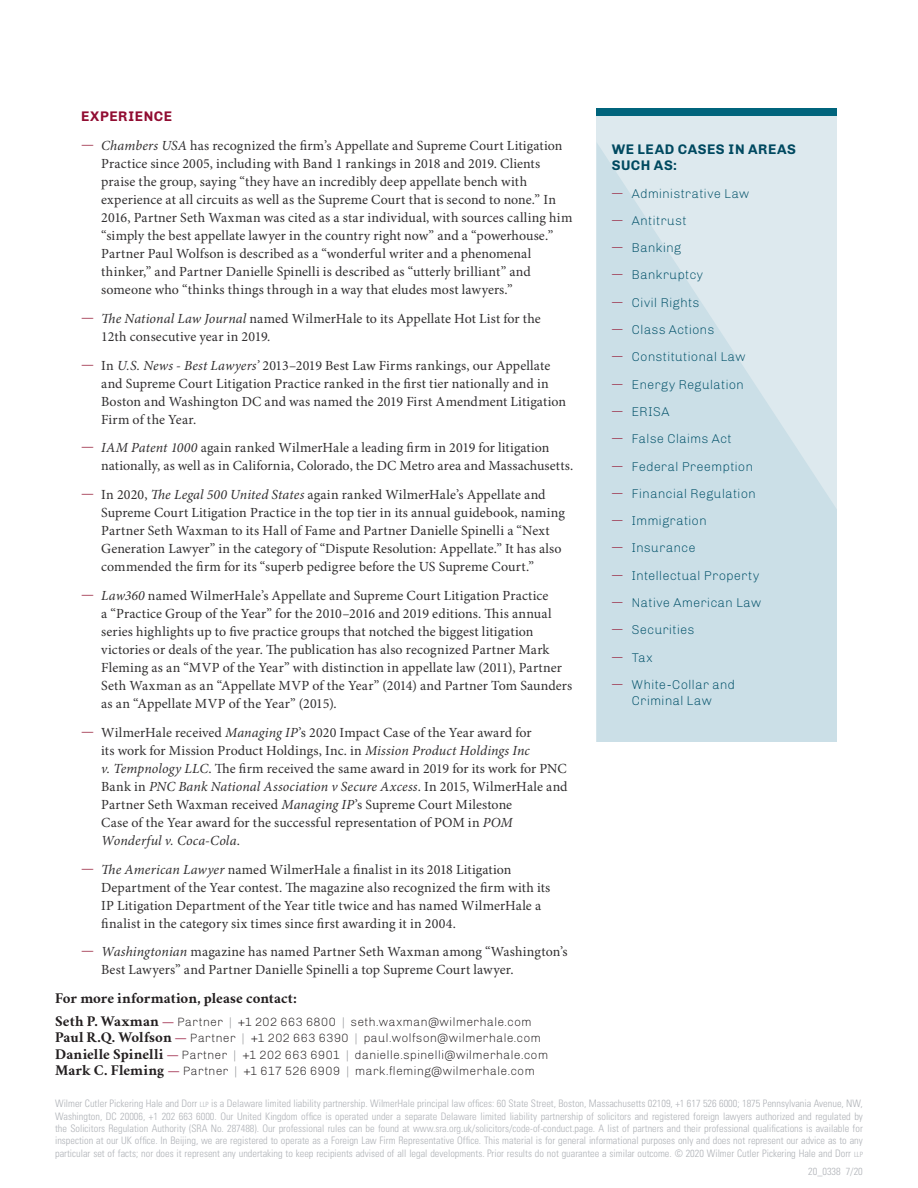
<style>
.page{position:relative;width:918px;height:1188px;background:#fff}
.page>*{position:absolute;margin:0;border:0;box-sizing:border-box;transform-origin:0 0}
.contact_subhead{font:700 15px "Crimson";letter-spacing:-.005em;color:#231f20}
.t1{font:13.95px/18px "Minion Pro";letter-spacing:.005em;color:#312f30}
.sidebar_text{font:700 13.95px/16.8px "Chivo";letter-spacing:.035em;color:#004960}
.subhead{font:700 13.95px "Chivo";letter-spacing:.035em;color:#910d32}
.t2{font:300 12.75px/16.5px "Chivo";letter-spacing:.015em;color:#005068;text-align:center}
.contact_deatils{font:300 12px/16.5px "Chivo";letter-spacing:.02em;color:#231f20}
.t3{font:300 condensed 10.2px/12.3px "Univers LT Std";color:#b0b3b8;text-align:justify}
.t4{font:300 condensed 10.2px "Univers LT Std";color:#b0b3b8}
.s1{color:#961d38}
.s2{font-style:italic}
.s3{font-family:"Crimson";font-weight:700;font-size:15px}
.s4{color:#910d32}
.s5{color:#939598}
.s6{font-family:"Minion Pro";font-weight:400;color:#961d38}
.s7{font-size:7.2px}
</style>
<div class="page">
<div style="left:597px;top:113px;width:240px;height:629px;background:#dde9ee"></div>
<svg style="left:597px;top:144px;width:240px;height:598px;fill:#cbdfe7"></svg>
<div style="left:597px;top:108px;width:240px;height:7px;background:#00647c"></div>
<p class="subhead" style="left:81px;top:108px;width:93px">EXPERIENCE</p>
<p class="t1" style="left:101px;top:137px;width:473px;text-indent:-20px"><span class="s1">ϳ</span> <span class="s2">Chambers USA</span> has recognized the firm’s Appellate and Supreme Court Litigation Practice since 2005, including with Band 1 rankings in 2018 and 2019. Clients praise the group, saying “they have an incredibly deep appellate bench with experience at all circuits as well as the Supreme Court that is second to none.” In 2016, Partner Seth Waxman was cited as a star individual, with sources calling him “simply the best appellate lawyer in the country right now” and a “powerhouse.” Partner Paul Wolfson is described as a “wonderful writer and a phenomenal thinker,” and Partner Danielle Spinelli is described as “utterly brilliant” and someone who “thinks things through in a way that eludes most lawyers.”</p>
<p class="t1" style="left:101px;top:310px;width:441px;text-indent:-20px"><span class="s1">ϳ</span> <span class="s2">The National Law Journal</span> named WilmerHale to its Appellate Hot List for the<br>12th consecutive year in 2019.</p>
<p class="t1" style="left:101px;top:357px;width:466px;text-indent:-20px"><span class="s1">ϳ</span> In <span class="s2">U.S. News - Best Lawyers’</span> 2013–2019 Best Law Firms rankings, our Appellate and Supreme Court Litigation Practice ranked in the first tier nationally and in Boston and Washington DC and was named the 2019 First Amendment Litigation Firm of the Year.</p>
<p class="t1" style="left:101px;top:439px;width:474px;text-indent:-20px"><span class="s1">ϳ</span> <span class="s2">IAM Patent 1000</span> again ranked WilmerHale a leading firm in 2019 for litigation nationally, as well as in California, Colorado, the DC Metro area and Massachusetts.</p>
<p class="t1" style="left:101px;top:486px;width:465px;text-indent:-20px"><span class="s1">ϳ</span> In 2020, <span class="s2">The Legal 500 United States</span> again ranked WilmerHale’s Appellate and Supreme Court Litigation Practice in the top tier in its annual guidebook, naming Partner Seth Waxman to its Hall of Fame and Partner Danielle Spinelli a “Next Generation Lawyer” in the category of “Dispute Resolution: Appellate.” It has also commended the firm for its “superb pedigree before the US Supreme Court.”</p>
<p class="t1" style="left:101px;top:587px;width:473px;text-indent:-20px"><span class="s1">ϳ</span> <span class="s2">Law360</span> named WilmerHale’s Appellate and Supreme Court Litigation Practice<br>a “Practice Group of the Year” for the 2010–2016 and 2019 editions. This annual series highlights up to five practice groups that notched the biggest litigation victories or deals of the year. The publication has also recognized Partner Mark Fleming as an “MVP of the Year” with distinction in appellate law (2011), Partner Seth Waxman as an “Appellate MVP of the Year” (2014) and Partner Tom Saunders as an “Appellate MVP of the Year” (2015).</p>
<p class="t1" style="left:101px;top:724px;width:468px;text-indent:-20px"><span class="s1">ϳ</span> WilmerHale received <span class="s2">Managing IP</span>’s 2020 Impact Case of the Year award for<br>its work for Mission Product Holdings, Inc. in <span class="s2">Mission Product Holdings Inc<br>v. Tempnology LLC</span>. The firm received the same award in 2019 for its work for PNC Bank in <span class="s2">PNC Bank National Association v Secure Axcess</span>. In 2015, WilmerHale and Partner Seth Waxman received <span class="s2">Managing IP</span>’s Supreme Court Milestone<br>Case of the Year award for the successful representation of POM in <span class="s2">POM Wonderful v. Coca-Cola</span>.</p>
<p class="t1" style="left:101px;top:861px;width:451px;text-indent:-20px"><span class="s1">ϳ</span> <span class="s2">The American Lawyer</span> named WilmerHale a finalist in its 2018 Litigation Department of the Year contest. The magazine also recognized the firm with its IP Litigation Department of the Year title twice and has named WilmerHale a finalist in the category six times since first awarding it in 2004.</p>
<p class="t1" style="left:101px;top:943px;width:468px;text-indent:-20px"><span class="s1">ϳ</span> <span class="s2">Washingtonian</span> magazine has named Partner Seth Waxman among “Washington’s<br>Best Lawyers” and Partner Danielle Spinelli a top Supreme Court lawyer.</p>
<p class="contact_subhead" style="left:55px;top:986px;width:243px">For more information, please contact:</p>
<p class="contact_deatils" style="left:55px;top:1014px;width:495px"><span class="s3">Seth P. Waxman</span> <span class="s4">—</span> Partner <span class="s5">|</span> +1 202 663 6800 <span class="s5">|</span> seth.waxman@wilmerhale.com <span class="s3">Paul R.Q. Wolfson</span> <span class="s4">—</span> Partner <span class="s5">|</span> +1 202 663 6390 <span class="s5">|</span> paul.wolfson@wilmerhale.com <span class="s3">Danielle Spinelli</span> <span class="s4">—</span> Partner <span class="s5">|</span> +1 202 663 6901 <span class="s5">|</span> danielle.spinelli@wilmerhale.com <span class="s3">Mark C. Fleming</span> <span class="s4">—</span> Partner <span class="s5">|</span> +1 617 526 6909 <span class="s5">|</span> mark.fleming@wilmerhale.com</p>
<p class="sidebar_text" style="left:612px;top:140px;width:186px">WE LEAD CASES IN AREAS<br>SUCH AS:</p>
<p class="t2" style="left:612px;top:185px;width:139px"><span class="s6">ϳ</span> Administrative Law</p>
<p class="t2" style="left:612px;top:212px;width:77px"><span class="s6">ϳ</span> Antitrust</p>
<p class="t2" style="left:612px;top:240px;width:71px"><span class="s6">ϳ</span> Banking</p>
<p class="t2" style="left:612px;top:267px;width:93px"><span class="s6">ϳ</span> Bankruptcy</p>
<p class="t2" style="left:612px;top:294px;width:89px"><span class="s6">ϳ</span> Civil Rights</p>
<p class="t2" style="left:612px;top:322px;width:104px"><span class="s6">ϳ</span> Class Actions</p>
<p class="t2" style="left:612px;top:349px;width:136px"><span class="s6">ϳ</span> Constitutional Law</p>
<p class="t2" style="left:612px;top:376px;width:134px"><span class="s6">ϳ</span> Energy Regulation</p>
<p class="t2" style="left:612px;top:403px;width:60px"><span class="s6">ϳ</span> ERISA</p>
<p class="t2" style="left:612px;top:431px;width:122px"><span class="s6">ϳ</span> False Claims Act</p>
<p class="t2" style="left:612px;top:458px;width:143px"><span class="s6">ϳ</span> Federal Preemption</p>
<p class="t2" style="left:612px;top:485px;width:146px"><span class="s6">ϳ</span> Financial Regulation</p>
<p class="t2" style="left:612px;top:513px;width:97px"><span class="s6">ϳ</span> Immigration</p>
<p class="t2" style="left:612px;top:540px;width:86px"><span class="s6">ϳ</span> Insurance</p>
<p class="t2" style="left:612px;top:567px;width:149px"><span class="s6">ϳ</span> Intellectual Property</p>
<p class="t2" style="left:612px;top:595px;width:151px"><span class="s6">ϳ</span> Native American Law</p>
<p class="t2" style="left:612px;top:622px;width:85px"><span class="s6">ϳ</span> Securities</p>
<p class="t2" style="left:612px;top:649px;width:43px"><span class="s6">ϳ</span> Tax</p>
<p class="t2" style="left:612px;top:676px;width:125px"><span class="s6">ϳ</span> White-Collar and<br>Criminal Law</p>
<p class="t3" style="left:55px;top:1098px;width:809px">Wilmer Cutler Pickering Hale and Dorr <span class="s7">llp</span> is a Delaware limited liability partnership. WilmerHale principal law offices: 60 State Street, Boston, Massachusetts 02109, +1 617 526 6000; 1875 Pennsylvania Avenue, NW, Washington, DC 20006, +1 202 663 6000. Our United Kingdom office is operated under a separate Delaware limited liability partnership of solicitors and registered foreign lawyers authorized and regulated by the Solicitors Regulation Authority (SRA No. 287488). Our professional rules can be found at www.sra.org.uk/solicitors/code-of-conduct.page. A list of partners and their professional qualifications is available for inspection at our UK office. In Beijing, we are registered to operate as a Foreign Law Firm Representative Office. This material is for general informational purposes only and does not represent our advice as to any particular set of facts; nor does it represent any undertaking to keep recipients advised of all legal developments. Prior results do not guarantee a similar outcome. © 2020 Wilmer Cutler Pickering Hale and Dorr <span class="s7">llp</span></p>
<p class="t4" style="left:808px;top:1165px;width:56px">20_0338 7/20</p>
</div>
